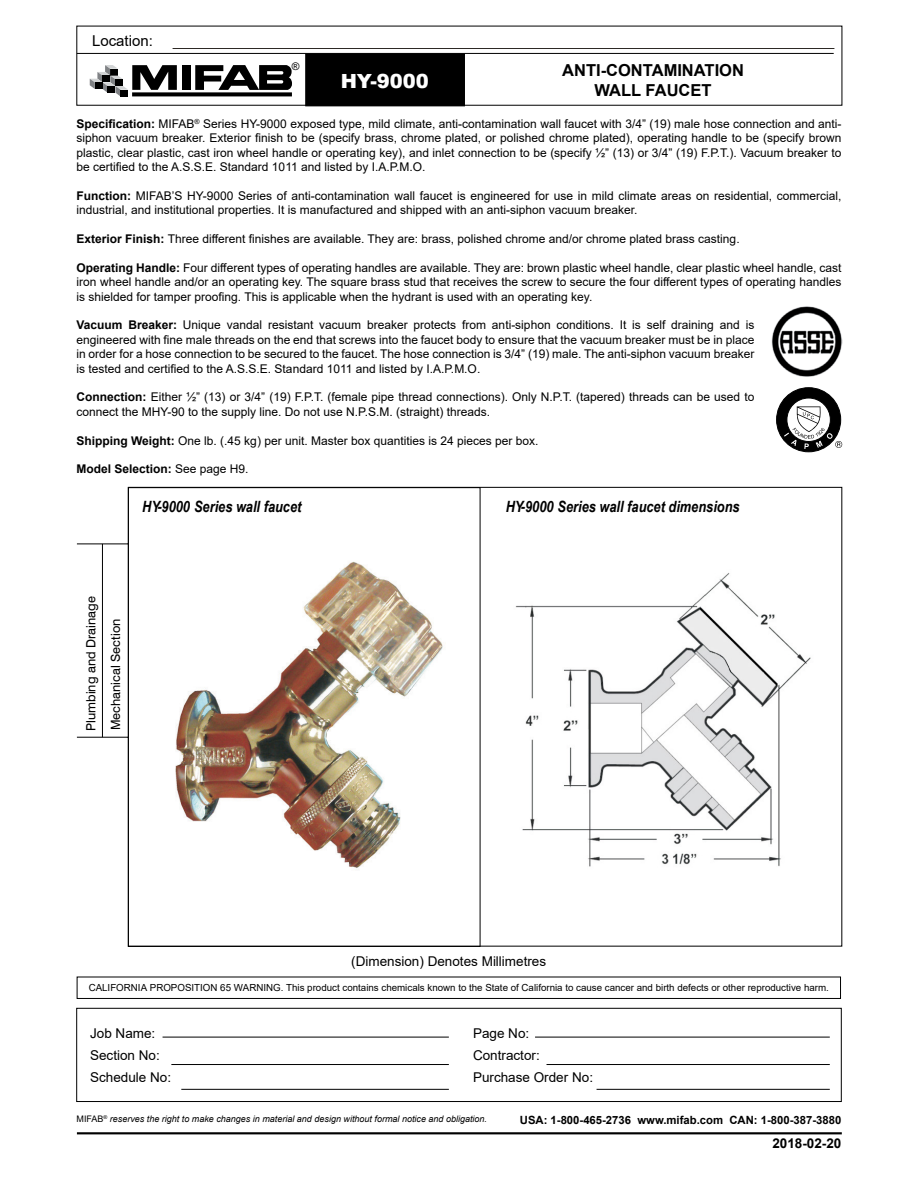
<style>
.page{position:relative;width:918px;height:1188px;background:#fff}
.page>*{position:absolute;margin:0;border:0;box-sizing:border-box;transform-origin:0 0}
.t1{font:900 19.5px "Arial";color:#fff}
.t2{font:700 16.5px/19.8px "Arial";color:#000;text-align:center}
.t3{font:italic 700 15.6px "Arial Narrow";color:#000}
.t4{font:15px "Arial";color:#000}
.t5{font:13.5px/22px "Arial";color:#000}
.t6{font:700 13.5px "Arial";color:#000}
.t7{font:12.75px/24.8px "Swiss 721 BT";color:#000}
.t8{font:12px/14.4px "Arial";color:#000;text-align:justify}
.t9{font:700 12px "Arial";color:#000}
.t10{font:700 11.25px "Arial";color:#000}
.t11{font:10.5px "Arial";color:#000}
.t12{font:9.75px "Arial";color:#000}
.t13{font:italic 9px "Arial";color:#000}
.s1{font-weight:700}
.s2{font-weight:400}
.s3{font-style:normal}
</style>
<div class="page">
<hr style="left:77px;top:1132px;width:765px;height:2px;background:#000">
<div style="left:305px;top:54px;width:160px;height:52px;background:#000"></div>
<hr style="left:77px;top:53px;width:757px;height:1px;background:#000">
<hr style="left:173px;top:48px;width:661px;height:1px;background:#2d2925">
<div style="left:182px;top:65px;width:9px;height:25px;background:#000"></div>
<div style="left:120px;top:90px;width:8px;height:7px;background:#000"></div>
<svg style="left:177px;top:92px;width:115px;height:4px"></svg>
<svg style="left:90px;top:65px;width:87px;height:31px"></svg>
<div style="left:95px;top:82px;width:8px;height:7px;background:#000"></div>
<svg style="left:195px;top:65px;width:97px;height:25px"></svg>
<div style="left:77px;top:1008px;width:764px;height:94px;border:1px solid #000"></div>
<hr style="left:163px;top:1037px;width:286px;height:1px;background:#000">
<hr style="left:535px;top:1037px;width:295px;height:1px;background:#000">
<hr style="left:171px;top:1064px;width:278px;height:1px;background:#000">
<hr style="left:547px;top:1064px;width:283px;height:1px;background:#000">
<hr style="left:181px;top:1089px;width:268px;height:1px;background:#000">
<hr style="left:597px;top:1089px;width:233px;height:1px;background:#000">
<div style="left:77px;top:977px;width:764px;height:22px;border:1px solid #000"></div>
<svg style="left:77px;top:487px;width:404px;height:460px"></svg>
<hr style="left:102px;top:544px;width:1px;height:193px;background:#000">
<img style="left:515px;top:573px;width:296px;height:294px">
<img style="left:164px;top:553px;width:290px;height:327px">
<img style="left:771px;top:306px;width:71px;height:71px">
<svg style="left:776px;top:388px;width:66px;height:64px"></svg>
<p class="t4" style="left:92px;top:31px;width:62px">Location:</p>
<p class="t11" style="left:292px;top:59px;width:9px">®</p>
<h1 class="t1" style="left:341px;top:67px;width:90px">HY-9000</h1>
<h2 class="t2" style="left:562px;top:61px;width:183px">ANTI-CONTAMINATION<br>WALL FAUCET</h2>
<p class="t8" style="left:77px;top:116px;width:766px"><span class="s1">Specification:</span> MIFAB<sup>®</sup> Series HY-9000 exposed type, mild climate, anti-contamination wall faucet with 3/4” (19) male hose connection and anti&shy;siphon vacuum breaker. Exterior finish to be (specify brass, chrome plated, or polished chrome plated), operating handle to be (specify brown plastic, clear plastic, cast iron wheel handle or operating key), and inlet connection to be (specify ½” (13) or 3/4” (19) F.P.T.). Vacuum breaker to be certified to the A.S.S.E. Standard 1011 and listed by I.A.P.M.O.</p>
<p class="t8" style="left:77px;top:188px;width:766px"><span class="s1">Function:</span> MIFAB’S HY-9000 Series of anti-contamination wall faucet is engineered for use in mild climate areas on residential, commercial, industrial, and institutional properties. It is manufactured and shipped with an anti-siphon vacuum breaker.</p>
<p class="t8" style="left:77px;top:232px;width:665px"><span class="s1">Exterior Finish:</span> Three different finishes are available. They are: brass, polished chrome and/or chrome plated brass casting.</p>
<p class="t8" style="left:77px;top:260px;width:766px"><span class="s1">Operating Handle:</span> Four different types of operating handles are available. They are: brown plastic wheel handle, clear plastic wheel handle, cast iron wheel handle and/or an operating key. The square brass stud that receives the screw to secure the four different types of operating handles is shielded for tamper proofing. This is applicable when the hydrant is used with an operating key.</p>
<p class="t8" style="left:77px;top:318px;width:679px"><span class="s1">Vacuum Breaker:</span> Unique vandal resistant vacuum breaker protects from anti-siphon conditions. It is self draining and is engineered with fine male threads on the end that screws into the faucet body to ensure that the vacuum breaker must be in place in order for a hose connection to be secured to the faucet. The hose connection is 3/4” (19) male. The anti-siphon vacuum breaker is tested and certified to the A.S.S.E. Standard 1011 and listed by I.A.P.M.O.</p>
<p class="t8" style="left:77px;top:390px;width:679px"><span class="s1">Connection:</span> Either ½” (13) or 3/4” (19) F.P.T. (female pipe thread connections). Only N.P.T. (tapered) threads can be used to connect the MHY-90 to the supply line. Do not use N.P.S.M. (straight) threads.</p>
<p class="t8" style="left:77px;top:433px;width:463px"><span class="s1">Shipping Weight:</span> One lb. (.45 kg) per unit. Master box quantities is 24 pieces per box.</p>
<p class="t9" style="left:77px;top:461px;width:174px">Model Selection: <span class="s2">See page H9.</span></p>
<h3 class="t3" style="left:142px;top:494px;width:161px">HY-9000 Series wall faucet</h3>
<p class="t7" style="left:78px;top:731px;width:136px;rotate:-90deg">Plumbing and Drainage<br>Mechanical Section</p>
<h3 class="t3" style="left:506px;top:494px;width:235px">HY-9000 Series wall faucet dimensions</h3>
<p class="t5" style="left:351px;top:950px;width:197px">(Dimension) Denotes Millimetres</p>
<p class="t12" style="left:89px;top:981px;width:742px">CALIFORNIA PROPOSITION 65 WARNING. This product contains chemicals known to the State of California to cause cancer and birth defects or other reproductive harm.</p>
<p class="t5" style="left:90px;top:1022px;width:83px">Job Name:<br>Section No:<br>Schedule No:</p>
<p class="t5" style="left:473px;top:1022px;width:122px">Page No:<br>Contractor:<br>Purchase Order No:</p>
<p class="t13" style="left:77px;top:1113px;width:412px"><span class="s3">MIFAB</span><sup>®</sup> reserves the right to make changes in material and design without formal notice and obligation.</p>
<p class="t10" style="left:520px;top:1112px;width:323px">USA: 1-800-465-2736 www.mifab.com CAN: 1-800-387-3880</p>
<p class="t6" style="left:772px;top:1134px;width:71px">2018-02-20</p>
</div>
